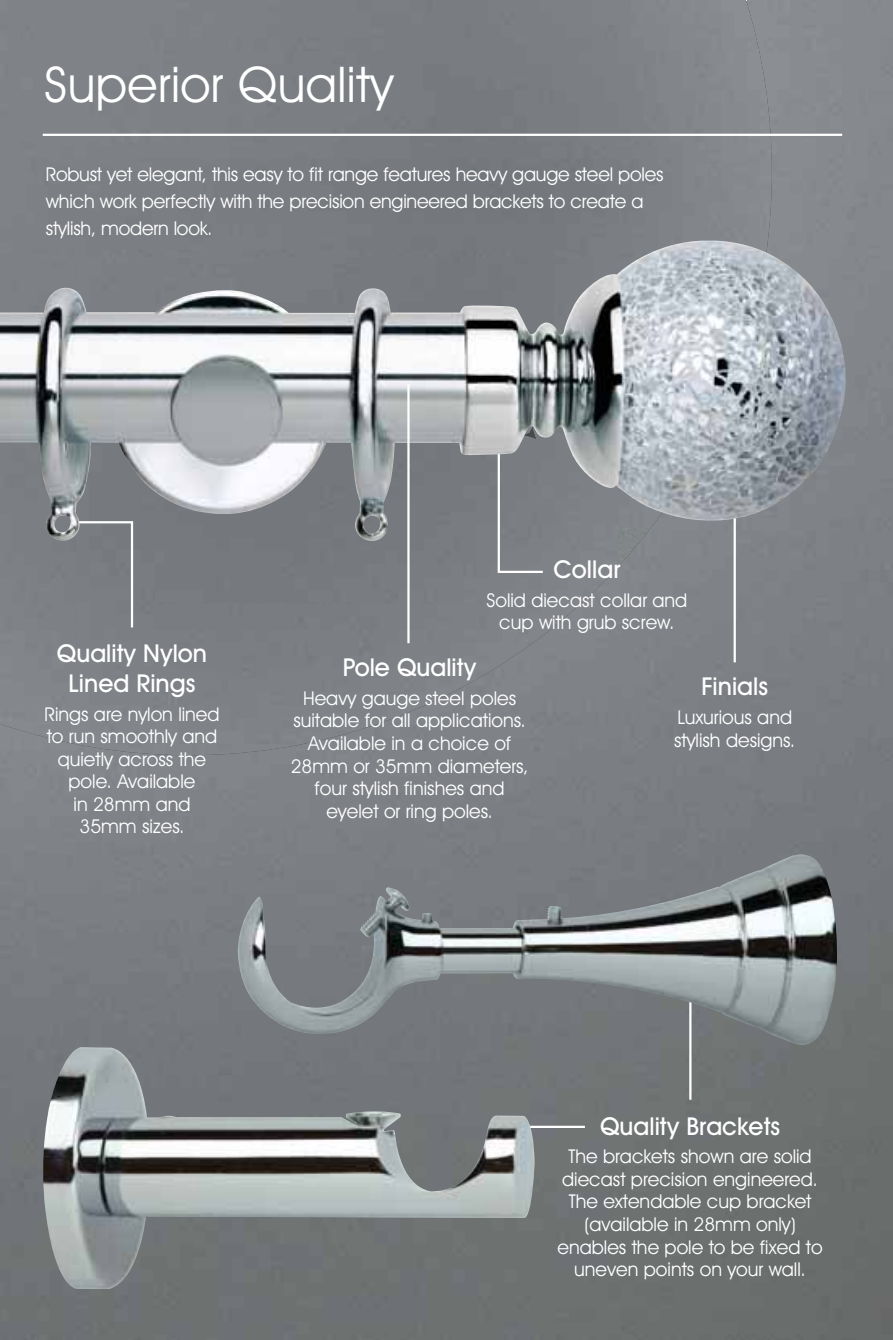
<style>
.page{position:relative;width:893px;height:1340px;background:#fff}
.page>*{position:absolute;margin:0;border:0;box-sizing:border-box;transform-origin:0 0}
.t1{font:49.5px "Avant Garde IT Cby BT";letter-spacing:.01em;color:#fff}
.t2{font:500 24.75px/29.7px "Avant Garde IT Cby BT";color:#fff;text-align:center}
.t3{font:19.12px/22.5px "Avant Garde IT Cby BT";color:#fff;text-align:center}
</style>
<div class="page">
<img style="left:0;top:0;width:893px;height:1339px">
<img style="left:0;top:0;width:772px;height:150px">
<div style="left:682px;top:150px;width:90px;height:91px;background:#84878c"></div>
<div style="left:0;top:150px;width:77px;height:605px;background:#7f8287"></div>
<div style="left:155px;top:542px;width:463px;height:138px;background:#7b7e83"></div>
<div style="left:77px;top:542px;width:78px;height:213px;background:#7f8287"></div>
<img style="left:617px;top:542px;width:35px;height:28px">
<div style="left:154px;top:679px;width:324px;height:76px;background:#7f8287"></div>
<div style="left:535px;top:1124px;width:52px;height:63px;background:#707473"></div>
<hr style="left:43px;top:134px;width:799px;height:2px;background:#fff">
<div style="left:27px;top:147px;width:655px;height:94px;background:#797c81"></div>
<hr style="left:689px;top:981px;width:2px;height:118px;background:#fff">
<img style="left:238px;top:854px;width:600px;height:192px">
<img style="left:41px;top:1047px;width:494px;height:241px">
<div style="left:76px;top:542px;width:58px;height:87px;background:#7b7e83"></div>
<svg style="left:497px;top:542px;width:48px;height:32px;background:#8a8d92"></svg>
<hr style="left:734px;top:509px;width:2px;height:153px;background:#fff">
<img style="left:0;top:241px;width:849px;height:301px">
<hr style="left:407px;top:384px;width:3px;height:259px;background:#fff">
<h1 class="t1" style="left:44px;top:66px;width:350px">Superior Quality</h1>
<p class="t3" style="left:46px;top:163px;width:619px;line-height:27px;text-align:left">Robust yet elegant, this easy to fit range features heavy gauge steel poles which work perfectly with the precision engineered brackets to create a stylish, modern look.</p>
<p class="t2" style="left:57px;top:641px;width:152px">Quality Nylon<br>Lined Rings</p>
<p class="t3" style="left:44px;top:705px;width:177px">Rings are nylon lined to run smoothly and quietly across the pole. Available<br>in 28mm and<br>35mm sizes.</p>
<p class="t2" style="left:553px;top:557px;width:69px">Collar</p>
<p class="t3" style="left:486px;top:590px;width:202px">Solid diecast collar and cup with grub screw.</p>
<p class="t2" style="left:343px;top:655px;width:135px">Pole Quality</p>
<p class="t3" style="left:291px;top:689px;width:239px">Heavy gauge steel poles suitable for all applications.<br>Available in a choice of<br>28mm or 35mm diameters, four stylish finishes and eyelet or ring poles.</p>
<p class="t2" style="left:701px;top:674px;width:68px">Finials</p>
<p class="t3" style="left:674px;top:708px;width:123px;text-align:left">Luxurious and stylish designs.</p>
<p class="t2" style="left:600px;top:1113px;width:182px">Quality Brackets</p>
<p class="t3" style="left:557px;top:1147px;width:267px">The brackets shown are solid diecast precision engineered.<br>The extendable cup bracket (available in 28mm only) enables the pole to be fixed to uneven points on your wall.</p>
</div>
